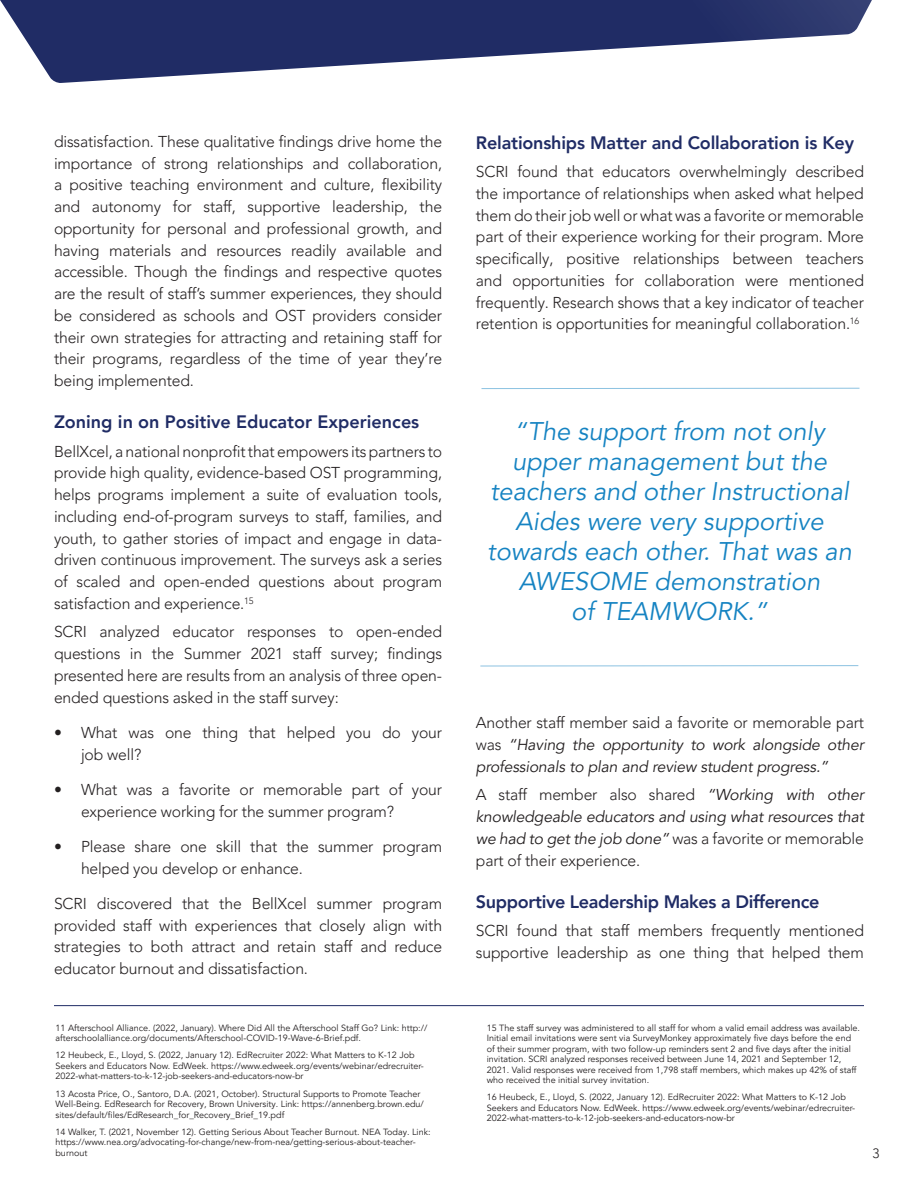
<style>
.page{position:relative;width:918px;height:1188px;background:#fff}
.page>*{position:absolute;margin:0;border:0;box-sizing:border-box;transform-origin:0 0}
.t1{font:italic 25.5px/30px "Avenir LT Pro";color:#1583c2;text-align:center}
.t2{font:800 18px "Avenir LT Pro";letter-spacing:-.01em;color:#202c65}
.t3{font:300 15.75px/21.8px "Avenir LT Pro";letter-spacing:-.01em;color:#231f20;text-align:justify}
.t4{font:italic 15.75px/21.8px "Avenir LT Pro";letter-spacing:-.01em;color:#231f20;text-align:justify}
.t5{font:300 13.5px "Avenir LT Pro";color:#231f20}
.t6{font:9px/10.5px "Avenir LT Pro";color:#231f20}
.s1{font-weight:300;font-style:normal}
</style>
<div class="page">
<svg style="left:0;top:0;width:872px;height:83px;fill:#202c65"></svg>
<hr style="left:54px;top:1005px;width:810px;height:1px;background:#202c65">
<hr style="left:480px;top:665px;width:378px;height:1px;background:#1583c2">
<hr style="left:482px;top:388px;width:378px;height:1px;background:#1583c2">
<p class="t3" style="left:54px;top:131px;width:390px">dissatisfaction. These qualitative findings drive home the importance of strong relationships and collaboration, a positive teaching environment and culture, flexibility and autonomy for staff, supportive leadership, the opportunity for personal and professional growth, and having materials and resources readily available and accessible. Though the findings and respective quotes are the result of staff’s summer experiences, they should be considered as schools and OST providers consider their own strategies for attracting and retaining staff for their programs, regardless of the time of year they’re being implemented.</p>
<p class="t2" style="left:54px;top:411px;width:367px">Zoning in on Positive Educator Experiences</p>
<p class="t3" style="left:54px;top:440px;width:390px">BellXcel, a national nonprofit that empowers its partners to provide high quality, evidence-based OST programming, helps programs implement a suite of evaluation tools, including end-of-program surveys to staff, families, and youth, to gather stories of impact and engage in data&shy;driven continuous improvement. The surveys ask a series of scaled and open-ended questions about program satisfaction and experience.<sup>15</sup></p>
<p class="t3" style="left:54px;top:621px;width:390px">SCRI analyzed educator responses to open-ended questions in the Summer 2021 staff survey; findings presented here are results from an analysis of three open&shy;ended questions asked in the staff survey:</p>
<p class="t3" style="left:81px;top:722px;width:363px;text-indent:-27px">• What was one thing that helped you do your job well?</p>
<p class="t3" style="left:81px;top:779px;width:363px;text-indent:-27px">• What was a favorite or memorable part of your experience working for the summer program?</p>
<p class="t3" style="left:81px;top:836px;width:363px;text-indent:-27px">• Please share one skill that the summer program helped you develop or enhance.</p>
<p class="t3" style="left:54px;top:893px;width:390px">SCRI discovered that the BellXcel summer program provided staff with experiences that closely align with strategies to both attract and retain staff and reduce educator burnout and dissatisfaction.</p>
<p class="t6" style="left:56px;top:1022px;width:373px">11 Afterschool Alliance. (2022, January). Where Did All the Afterschool Staff Go? Link: http:// afterschoolalliance.org/documents/Afterschool-COVID-19-Wave-6-Brief.pdf.</p>
<p class="t6" style="left:56px;top:1050px;width:370px">12 Heubeck, E., Lloyd, S. (2022, January 12). EdRecruiter 2022: What Matters to K-12 Job<br>Seekers and Educators Now. EdWeek. https://www.edweek.org/events/webinar/edrecruiter-<br>2022-what-matters-to-k-12-job-seekers-and-educators-now-br</p>
<p class="t6" style="left:56px;top:1088px;width:370px">13 Acosta Price, O., Santoro, D.A. (2021, October). Structural Supports to Promote Teacher<br>Well-Being. EdResearch for Recovery, Brown University. Link: https://annenberg.brown.edu/ sites/default/files/EdResearch_for_Recovery_Brief_19.pdf</p>
<p class="t6" style="left:56px;top:1127px;width:377px">14 Walker, T. (2021, November 12). Getting Serious About Teacher Burnout. NEA Today. Link: https://www.nea.org/advocating-for-change/new-from-nea/getting-serious-about-teacher&shy;burnout</p>
<p class="t2" style="left:476px;top:132px;width:380px">Relationships Matter and Collaboration is Key</p>
<p class="t3" style="left:476px;top:161px;width:390px">SCRI found that educators overwhelmingly described the importance of relationships when asked what helped them do their job well or what was a favorite or memorable part of their experience working for their program. More specifically, positive relationships between teachers and opportunities for collaboration were mentioned frequently. Research shows that a key indicator of teacher retention is opportunities for meaningful collaboration.<sup>16</sup></p>
<p class="t1" style="left:487px;top:417px;width:366px">“The support from not only upper management but the teachers and other Instructional<br>Aides were very supportive towards each other. That was an<br>AWESOME demonstration<br>of TEAMWORK.”</p>
<p class="t4" style="left:476px;top:712px;width:390px"><span class="s1">Another staff member said a favorite or memorable part was</span> “Having the opportunity to work alongside other professionals to plan and review student progress.”</p>
<p class="t4" style="left:476px;top:784px;width:390px"><span class="s1">A staff member also shared</span> “Working with other knowledgeable educators and using what resources that we had to get the job done” <span class="s1">was a favorite or memorable part of their experience.</span></p>
<p class="t2" style="left:476px;top:891px;width:345px">Supportive Leadership Makes a Difference</p>
<p class="t3" style="left:476px;top:920px;width:390px">SCRI found that staff members frequently mentioned supportive leadership as one thing that helped them</p>
<p class="t6" style="left:487px;top:1022px;width:375px">15 The staff survey was administered to all staff for whom a valid email address was available.<br>Initial email invitations were sent via SurveyMonkey approximately five days before the end of their summer program, with two follow-up reminders sent 2 and five days after the initial invitation. SCRI analyzed responses received between June 14, 2021 and September 12, 2021. Valid responses were received from 1,798 staff members, which makes up 42% of staff who received the initial survey invitation.</p>
<p class="t6" style="left:487px;top:1092px;width:370px">16 Heubeck, E., Lloyd, S. (2022, January 12). EdRecruiter 2022: What Matters to K-12 Job<br>Seekers and Educators Now. EdWeek. https://www.edweek.org/events/webinar/edrecruiter-<br>2022-what-matters-to-k-12-job-seekers-and-educators-now-br</p>
<p class="t5" style="left:873px;top:1145px;width:9px">3</p>
</div>
